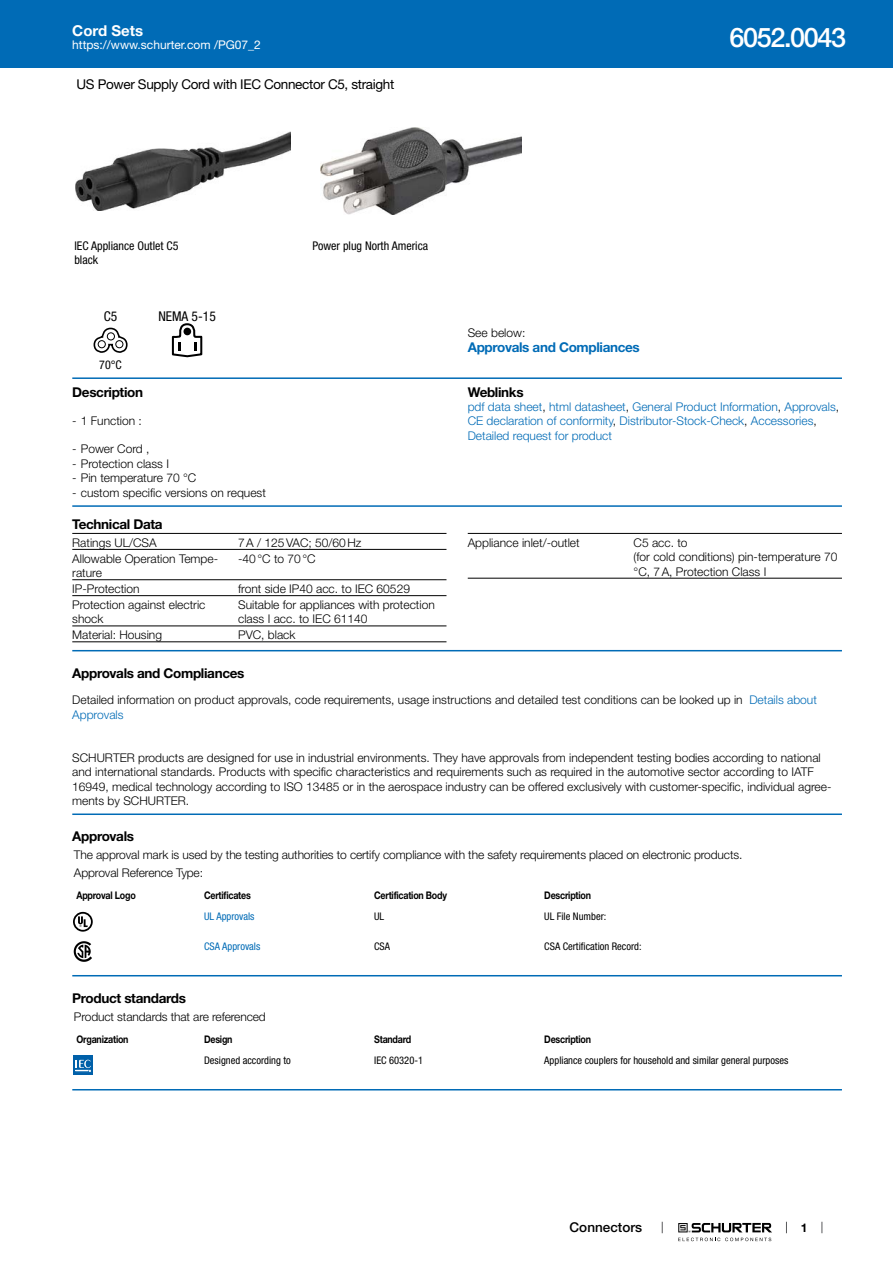
<style>
.page{position:relative;width:893px;height:1263px;background:#fff}
.page>*{position:absolute;margin:0;border:0;box-sizing:border-box;transform-origin:0 0}
.t1{font:500 27px "Helvetica Neue LT";letter-spacing:-.05em;color:#fff}
.t2{font:700 15px "Helvetica Neue LT";color:#fff}
.t3{font:700 13.5px "Helvetica Neue LT";letter-spacing:-.025em;color:#000}
.t4{font:13.5px "Helvetica Neue LT";letter-spacing:-.025em;color:#000}
.t5{font:700 13.5px "Helvetica Neue LT";letter-spacing:-.025em;color:#006bb6}
.t6{font:500 13.5px "Helvetica Neue LT";color:#000}
.t7{font:condensed 13.5px "Helvetica Neue LT";color:#000}
.t8{font:300 12px/14.4px "Helvetica Neue LT";color:#000}
.t9{font:300 12px/14.4px "Helvetica Neue LT";color:#006bb6}
.t10{font:condensed 12px/14.4px "Helvetica Neue LT";color:#000}
.t11{font:12px "Helvetica Neue LT";color:#fff}
.t12{font:700 12px "Helvetica Neue LT";color:#000}
.t13{font:condensed 10.5px "Helvetica Neue LT";color:#000}
.t14{font:700 10.5px "Helvetica Neue LT";letter-spacing:-.025em;color:#000;scale:.85 1}
.t15{font:condensed 10.5px "Helvetica Neue LT";color:#006bb6}
.s1{color:#000}
.s2{color:#006bb6}
</style>
<div class="page">
<svg style="left:678px;top:1223px;width:94px;height:18px"></svg>
<div style="left:0;top:0;width:893px;height:68px;background:#006bb6"></div>
<img style="left:75px;top:132px;width:216px;height:78px">
<img style="left:320px;top:127px;width:202px;height:88px">
<svg style="left:94px;top:328px;width:34px;height:25px"></svg>
<svg style="left:172px;top:323px;width:30px;height:34px"></svg>
<div style="left:184px;top:328px;width:7px;height:7px;background:#000;border-radius:50%"></div>
<hr style="left:72px;top:377px;width:770px;height:2px;background:#006bb6">
<hr style="left:72px;top:505px;width:770px;height:2px;background:#006bb6">
<hr style="left:72px;top:533px;width:374px;height:1px;background:#000">
<hr style="left:72px;top:549px;width:374px;height:1px;background:#000">
<hr style="left:72px;top:579px;width:374px;height:1px;background:#000">
<hr style="left:72px;top:595px;width:374px;height:1px;background:#000">
<hr style="left:72px;top:625px;width:374px;height:1px;background:#000">
<hr style="left:72px;top:641px;width:374px;height:1px;background:#000">
<hr style="left:468px;top:533px;width:374px;height:1px;background:#000">
<hr style="left:468px;top:578px;width:374px;height:1px;background:#000">
<hr style="left:72px;top:650px;width:770px;height:1px;background:#006bb6">
<hr style="left:72px;top:813px;width:770px;height:2px;background:#006bb6">
<svg style="left:73px;top:912px;width:20px;height:20px"></svg>
<svg style="left:74px;top:941px;width:18px;height:21px"></svg>
<hr style="left:72px;top:975px;width:770px;height:1px;background:#006bb6">
<svg style="left:73px;top:1055px;width:20px;height:1px"></svg>
<div style="left:73px;top:1056px;width:20px;height:19px;background:#0060a9"></div>
<svg style="left:75px;top:1060px;width:16px;height:13px"></svg>
<hr style="left:72px;top:1089px;width:770px;height:1px;background:#006bb6">
<p class="t2" style="left:72px;top:21px;width:72px">Cord Sets</p>
<p class="t11" style="left:72px;top:38px;width:190px">https://www.schurter.com /PG07_2</p>
<p class="t4" style="left:77px;top:76px;width:319px">US Power Supply Cord with IEC Connector C5, straight</p>
<h1 class="t1" style="left:729px;top:21px;width:118px">6052.0043</h1>
<p class="t10" style="left:74px;top:238px;width:106px">IEC Appliance Outlet C5 black</p>
<p class="t10" style="left:313px;top:238px;width:117px">Power plug North America</p>
<p class="t7" style="left:104px;top:308px;width:15px">C5</p>
<p class="t10" style="left:99px;top:357px;width:24px">70°C</p>
<p class="t7" style="left:158px;top:308px;width:59px">NEMA 5-15</p>
<p class="t3" style="left:72px;top:383px;width:72px">Description</p>
<p class="t8" style="left:72px;top:413px;width:71px">- 1 Function :</p>
<p class="t8" style="left:72px;top:442px;width:79px">- Power Cord ,</p>
<p class="t8" style="left:72px;top:456px;width:98px">- Protection class I</p>
<p class="t8" style="left:72px;top:470px;width:126px">- Pin temperature 70 °C</p>
<p class="t8" style="left:72px;top:485px;width:195px">- custom specific versions on request</p>
<p class="t3" style="left:72px;top:515px;width:92px">Technical Data</p>
<p class="t8" style="left:72px;top:535px;width:86px">Ratings UL/CSA</p>
<p class="t8" style="left:238px;top:535px;width:125px">7A / 125VAC; 50/60Hz</p>
<p class="t8" style="left:72px;top:551px;width:147px">Allowable Operation Tempe&shy;rature</p>
<p class="t8" style="left:238px;top:551px;width:79px">-40°C to 70°C</p>
<p class="t8" style="left:72px;top:581px;width:69px">IP-Protection</p>
<p class="t8" style="left:238px;top:581px;width:173px">front side IP40 acc. to IEC 60529</p>
<p class="t8" style="left:72px;top:597px;width:135px">Protection against electric shock</p>
<p class="t8" style="left:238px;top:597px;width:198px">Suitable for appliances with protection class I acc. to IEC 61140</p>
<p class="t8" style="left:72px;top:627px;width:91px">Material: Housing</p>
<p class="t8" style="left:238px;top:627px;width:59px">PVC, black</p>
<p class="t8" style="left:468px;top:325px;width:59px">See below:</p>
<p class="t5" style="left:468px;top:339px;width:174px">Approvals and Compliances</p>
<p class="t3" style="left:468px;top:384px;width:57px">Weblinks</p>
<p class="t9" style="left:468px;top:399px;width:373px">pdf data sheet<span class="s1">,</span> html datasheet<span class="s1">,</span> General Product Information<span class="s1">,</span> Approvals<span class="s1">,<br></span>CE declaration of conformity<span class="s1">,</span> Distributor-Stock-Check<span class="s1">,</span> Accessories<span class="s1">,<br></span>Detailed request for product</p>
<p class="t8" style="left:468px;top:535px;width:114px">Appliance inlet/-outlet</p>
<p class="t8" style="left:634px;top:535px;width:205px">C5 acc. to<br>(for cold conditions) pin-temperature 70 °C, 7A, Protection Class I</p>
<p class="t3" style="left:72px;top:664px;width:174px">Approvals and Compliances</p>
<p class="t8" style="left:72px;top:692px;width:746px">Detailed information on product approvals, code requirements, usage instructions and detailed test conditions can be looked up in <span class="s2">Details about<br>Approvals</span></p>
<p class="t8" style="left:72px;top:750px;width:761px">SCHURTER products are designed for use in industrial environments. They have approvals from independent testing bodies according to national and international standards. Products with specific characteristics and requirements such as required in the automotive sector according to IATF 16949, medical technology according to ISO 13485 or in the aerospace industry can be offered exclusively with customer-specific, individual agree&shy;ments by SCHURTER.</p>
<p class="t3" style="left:72px;top:828px;width:63px">Approvals</p>
<p class="t8" style="left:74px;top:845px;width:670px;line-height:18px">The approval mark is used by the testing authorities to certify compliance with the safety requirements placed on electronic products.<br>Approval Reference Type:</p>
<p class="t14" style="left:77px;top:889px;width:71px">Approval Logo</p>
<p class="t14" style="left:204px;top:889px;width:57px">Certificates</p>
<p class="t14" style="left:374px;top:889px;width:87px">Certification Body</p>
<p class="t14" style="left:544px;top:889px;width:57px">Description</p>
<p class="t15" style="left:204px;top:910px;width:52px">UL Approvals</p>
<p class="t13" style="left:374px;top:910px;width:12px">UL</p>
<p class="t13" style="left:544px;top:910px;width:64px">UL File Number:</p>
<p class="t15" style="left:204px;top:940px;width:58px">CSA Approvals</p>
<p class="t13" style="left:374px;top:940px;width:17px">CSA</p>
<p class="t13" style="left:544px;top:940px;width:99px">CSA Certification Record:</p>
<p class="t3" style="left:72px;top:989px;width:115px">Product standards</p>
<p class="t8" style="left:74px;top:1009px;width:193px">Product standards that are referenced</p>
<p class="t14" style="left:77px;top:1032px;width:63px">Organization</p>
<p class="t14" style="left:204px;top:1032px;width:35px">Design</p>
<p class="t14" style="left:374px;top:1032px;width:45px">Standard</p>
<p class="t14" style="left:544px;top:1032px;width:57px">Description</p>
<p class="t13" style="left:204px;top:1054px;width:88px">Designed according to</p>
<p class="t13" style="left:374px;top:1054px;width:50px">IEC 60320-1</p>
<p class="t13" style="left:544px;top:1054px;width:245px">Appliance couplers for household and similar general purposes</p>
<p class="t6" style="left:570px;top:1219px;width:74px">Connectors</p>
<p class="t12" style="left:801px;top:1220px;width:8px">1</p>
</div>
